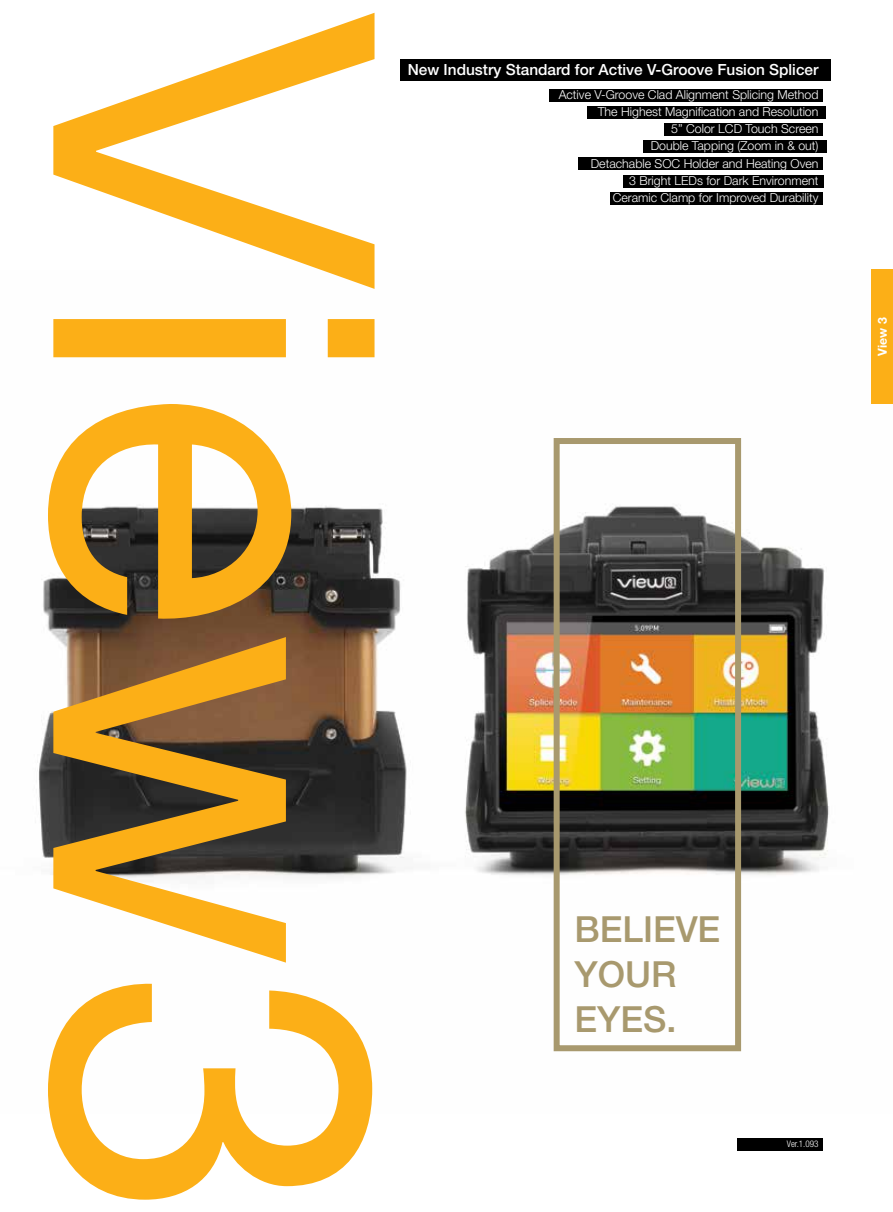
<style>
.page{position:relative;width:893px;height:1212px;background:#fff}
.page>*{position:absolute;margin:0;border:0;box-sizing:border-box;transform-origin:0 0}
.t1{font:449.7px "Helvetica Neue LT Std";color:#fcaf17}
.t2{font:500 36px/45px "Helvetica Neue LT Std";color:#a8996e}
.t3{font:500 15.3px "Helvetica Neue LT Std";color:#fff}
.t4{font:300 12.3px/17.2px "Helvetica Neue LT Std";color:#fff;text-align:right}
.t5{font:700 12.3px "Helvetica Neue LT Std";color:#fff}
.t6{font:300 condensed 9.15px "Helvetica Neue LT Std";color:#fff}
</style>
<div class="page">
<img style="left:39px;top:271px;width:833px;height:781px">
<div style="left:737px;top:1138px;width:85px;height:13px;background:#000"></div>
<div style="left:872px;top:269px;width:21px;height:135px;background:#fcaf17"></div>
<div style="left:400px;top:59px;width:430px;height:21px;background:#000"></div>
<div style="left:549px;top:89px;width:274px;height:13px;background:#000"></div>
<div style="left:587px;top:106px;width:239px;height:13px;background:#000"></div>
<div style="left:664px;top:123px;width:159px;height:13px;background:#000"></div>
<div style="left:643px;top:140px;width:184px;height:13px;background:#000"></div>
<div style="left:578px;top:157px;width:245px;height:13px;background:#000"></div>
<div style="left:623px;top:175px;width:201px;height:13px;background:#000"></div>
<div style="left:610px;top:192px;width:212px;height:13px;background:#000"></div>
<div style="left:554px;top:438px;width:187px;height:613px;border:6px solid #a8996e"></div>
<h1 class="t1" style="left:481px;top:13px;width:1208px;rotate:90deg">View3</h1>
<p class="t3" style="left:408px;top:60px;width:412px">New Industry Standard for Active V-Groove Fusion Splicer</p>
<p class="t4" style="left:559px;top:85px;width:261px">Active V-Groove Clad Alignment Splicing Method The Highest Magnification and Resolution<br>5” Color LCD Touch Screen<br>Double Tapping (Zoom in &amp; out)<br>Detachable SOC Holder and Heating Oven<br>3 Bright LEDs for Dark Environment<br>Ceramic Clamp for Improved Durability</p>
<h2 class="t2" style="left:574px;top:906px;width:147px">BELIEVE<br>YOUR<br>EYES.</h2>
<p class="t6" style="left:787px;top:1138px;width:33px">Ver.1.093</p>
<p class="t5" style="left:875px;top:356px;width:40px;rotate:-90deg">View 3</p>
</div>
